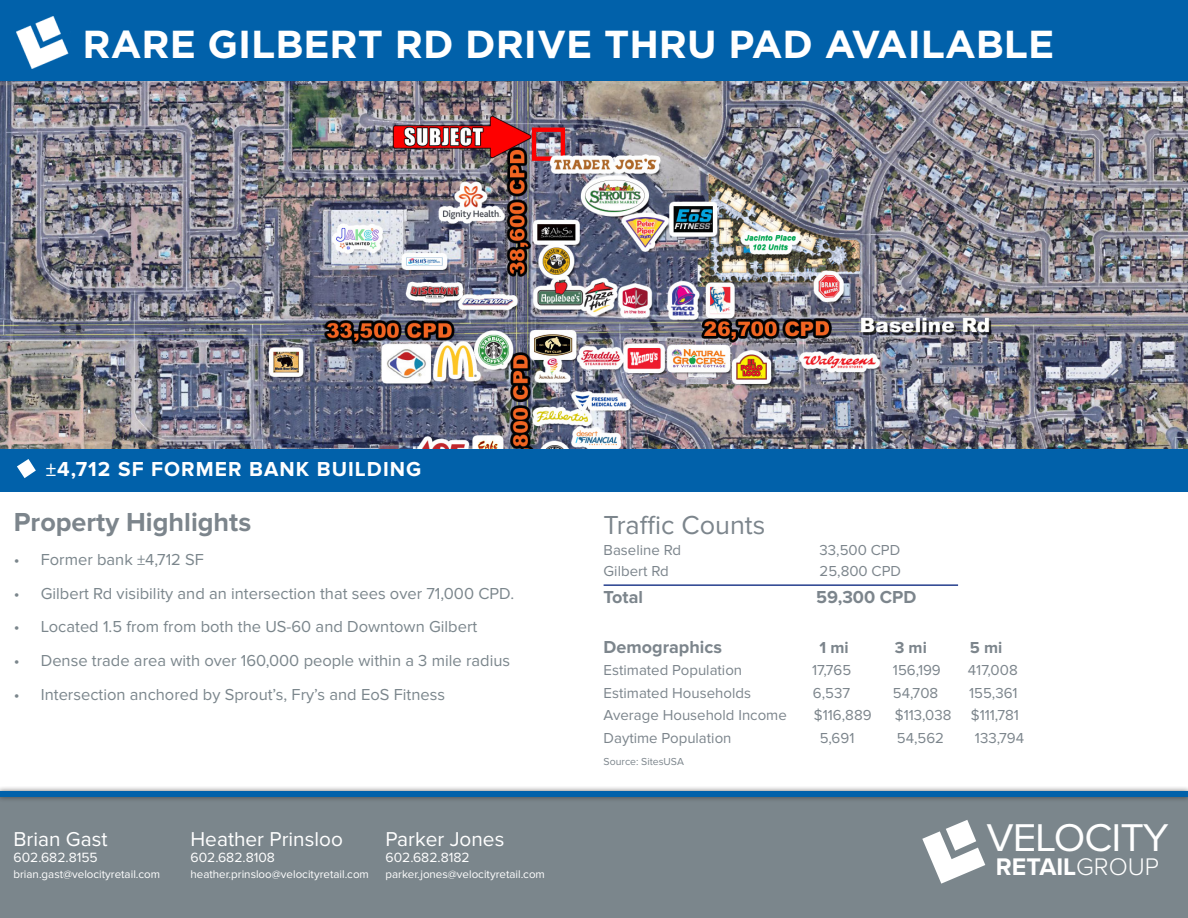
<style>
.page{position:relative;width:1188px;height:918px;background:#fff}
.page>*{position:absolute;margin:0;border:0;box-sizing:border-box;transform-origin:0 0}
.t1{font:40.2px "Proxima Nova";letter-spacing:-.025em;color:#fff}
.t2{font:700 39px "Gotham";color:#fff}
.t3{font:700 27px "Proxima Nova";color:#7c858c}
.t4{font:27px "Proxima Nova";color:#7c858c}
.t5{font:700 24.9px "Proxima Nova";color:#fff}
.t6{font:700 21px "Proxima Nova";letter-spacing:.05em;color:#fff}
.t7{font:20.85px "Proxima Nova";color:#fff}
.t8{font:700 18px "Proxima Nova";color:#7c858c}
.t9{font:16.5px "Proxima Nova";color:#7b868c}
.t10{font:700 16.5px "Proxima Nova";color:#7c858c}
.t11{font:15px "Proxima Nova";color:#7c858c}
.t12{font:13.8px "Proxima Nova";color:#fff}
.t13{font:11.55px "Proxima Nova";color:#fff}
.t14{font:10.5px "Proxima Nova";color:#7c858c}
.s1{font-weight:500}
.s2{font-weight:300}
</style>
<div class="page">
<div style="left:0;top:797px;width:1188px;height:121px;background:#7b868c"></div>
<div style="left:0;top:786px;width:1188px;height:17px;background:#231f20;opacity:.75"></div>
<div style="left:0;top:792px;width:1188px;height:5px;background:#0161aa"></div>
<svg style="left:922px;top:820px;width:63px;height:64px"></svg>
<div style="left:0;top:448px;width:1188px;height:43px;background:#0161aa"></div>
<div style="left:0;top:0;width:1188px;height:81px;background:#0161aa"></div>
<img style="left:16px;top:16px;width:53px;height:53px">
<svg style="left:17px;top:459px;width:19px;height:19px"></svg>
<hr style="left:604px;top:584px;width:354px;height:2px;background:#253f8e">
<img style="left:0;top:81px;width:1188px;height:367px">
<p class="t2" style="left:82px;top:18px;width:973px">RARE GILBERT RD DRIVE THRU PAD AVAILABLE</p>
<p class="t6" style="left:46px;top:457px;width:377px"><span class="s1">±</span>4,712 SF FORMER BANK BUILDING</p>
<p class="t3" style="left:14px;top:507px;width:239px">Property Highlights</p>
<p class="t9" style="left:14px;top:550px;width:192px">• Former bank ±4,712 SF</p>
<p class="t9" style="left:14px;top:584px;width:502px">• Gilbert Rd visibility and an intersection that sees over 71,000 CPD.</p>
<p class="t9" style="left:14px;top:618px;width:465px">• Located 1.5 from from both the US-60 and Downtown Gilbert</p>
<p class="t9" style="left:14px;top:651px;width:498px">• Dense trade area with over 160,000 people within a 3 mile radius</p>
<p class="t9" style="left:14px;top:685px;width:433px">• Intersection anchored by Sprout’s, Fry’s and EoS Fitness</p>
<p class="t7" style="left:14px;top:827px;width:96px">Brian Gast</p>
<p class="t12" style="left:14px;top:850px;width:86px">602.682.8155</p>
<p class="t13" style="left:14px;top:868px;width:148px">brian.gast@velocityretail.com</p>
<p class="t7" style="left:191px;top:827px;width:154px">Heather Prinsloo</p>
<p class="t12" style="left:191px;top:850px;width:86px">602.682.8108</p>
<p class="t13" style="left:191px;top:868px;width:180px">heather.prinsloo@velocityretail.com</p>
<p class="t7" style="left:386px;top:827px;width:120px">Parker Jones</p>
<p class="t12" style="left:386px;top:850px;width:86px">602.682.8182</p>
<p class="t13" style="left:386px;top:868px;width:161px">parker.jones@velocityretail.com</p>
<p class="t4" style="left:604px;top:510px;width:163px">Traffic Counts</p>
<p class="t11" style="left:604px;top:541px;width:79px">Baseline Rd</p>
<p class="t11" style="left:820px;top:541px;width:82px">33,500 CPD</p>
<p class="t11" style="left:604px;top:562px;width:67px">Gilbert Rd</p>
<p class="t11" style="left:820px;top:562px;width:83px">25,800 CPD</p>
<p class="t8" style="left:604px;top:587px;width:41px">Total</p>
<p class="t8" style="left:816px;top:587px;width:102px">59,300 CPD</p>
<p class="t8" style="left:604px;top:637px;width:120px">Demographics</p>
<p class="t10" style="left:820px;top:638px;width:31px">1 mi</p>
<p class="t10" style="left:895px;top:638px;width:34px">3 mi</p>
<p class="t10" style="left:970px;top:638px;width:34px">5 mi</p>
<p class="t11" style="left:604px;top:662px;width:140px">Estimated Population</p>
<p class="t11" style="left:812px;top:662px;width:41px">17,765</p>
<p class="t11" style="left:893px;top:662px;width:49px">156,199</p>
<p class="t11" style="left:968px;top:662px;width:51px">417,008</p>
<p class="t11" style="left:604px;top:684px;width:149px">Estimated Households</p>
<p class="t11" style="left:813px;top:684px;width:39px">6,537</p>
<p class="t11" style="left:893px;top:684px;width:47px">54,708</p>
<p class="t11" style="left:969px;top:684px;width:50px">155,361</p>
<p class="t11" style="left:604px;top:707px;width:185px">Average Household Income</p>
<p class="t11" style="left:814px;top:707px;width:59px">$116,889</p>
<p class="t11" style="left:895px;top:707px;width:58px">$113,038</p>
<p class="t11" style="left:971px;top:707px;width:50px">$111,781</p>
<p class="t11" style="left:604px;top:729px;width:129px">Daytime Population</p>
<p class="t11" style="left:820px;top:729px;width:36px">5,691</p>
<p class="t11" style="left:897px;top:729px;width:49px">54,562</p>
<p class="t11" style="left:975px;top:729px;width:51px">133,794</p>
<p class="t14" style="left:604px;top:756px;width:82px">Source: SitesUSA</p>
<h1 class="t1" style="left:986px;top:815px;width:184px">VELOCITY</h1>
<h3 class="t5" style="left:996px;top:852px;width:165px">RETAIL<span class="s2">GROUP</span></h3>
</div>
